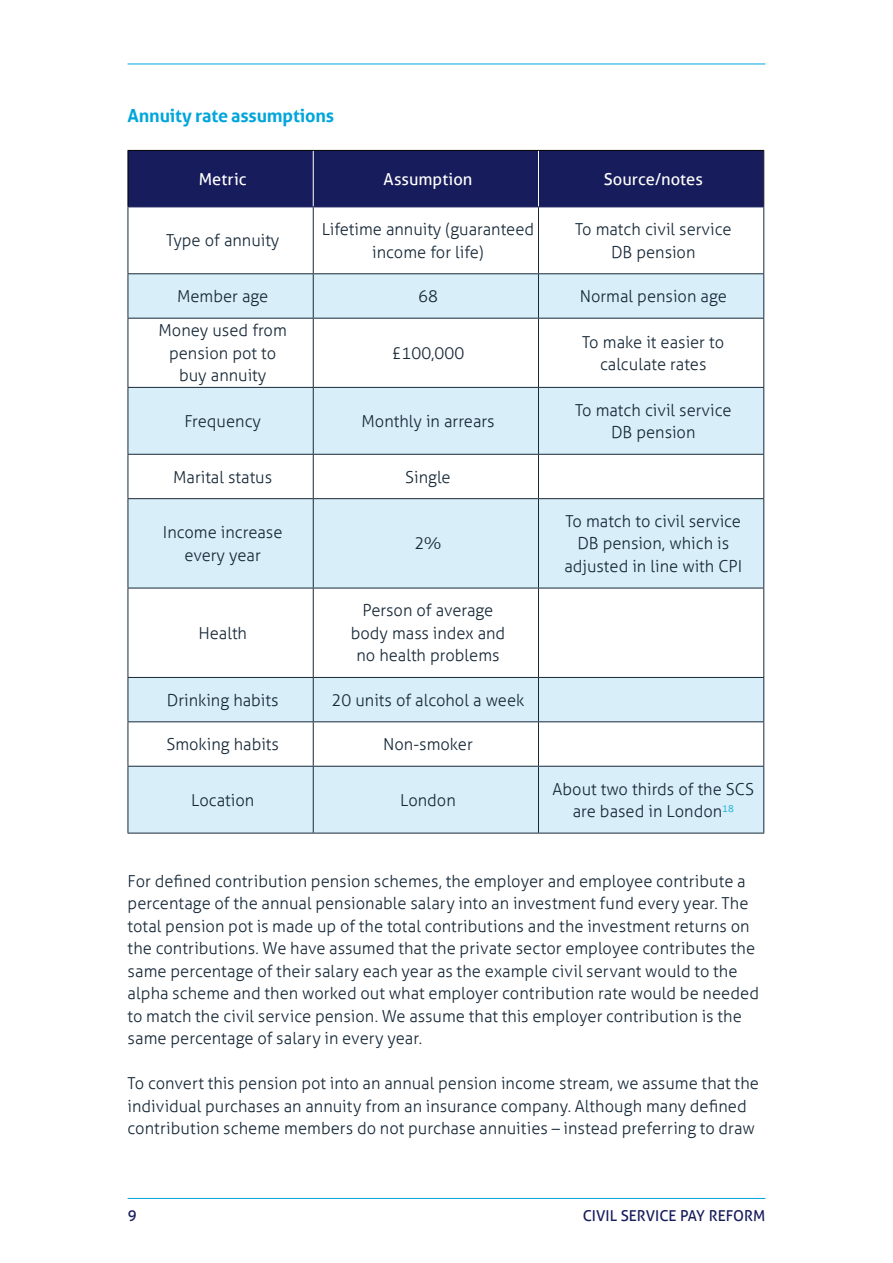
<style>
.page{position:relative;width:893px;height:1263px;background:#fff}
.page>*{position:absolute;margin:0;border:0;box-sizing:border-box;transform-origin:0 0}
.Body_heading_2___13{font:700 18px "Aller";letter-spacing:-.01em;color:#00a6db}
.Body_copy_11_15{font:300 16.5px/22.5px "Aller";color:#172938}
.Table_cells_L_align{font:300 16.5px/22.5px "Aller";color:#172938;text-align:center}
.Table_header_cells{font:16.5px "Aller";color:#fff}
.t1{font:15px "Aller";color:#171c5c}
</style>
<div class="page">
<hr style="left:128px;top:64px;width:637px;height:1px;background:#00a6db">
<hr style="left:128px;top:1198px;width:637px;height:1px;background:#00a6db">
<div style="left:129px;top:151px;width:634px;height:56px;background:#171c5c"></div>
<svg style="left:129px;top:274px;width:634px;height:559px;fill:#d8eef8"></svg>
<hr style="left:313px;top:151px;width:1px;height:56px;background:#fff">
<hr style="left:538px;top:151px;width:1px;height:56px;background:#fff">
<hr style="left:313px;top:207px;width:1px;height:66px;background:#172938">
<hr style="left:538px;top:207px;width:1px;height:66px;background:#172938">
<hr style="left:128px;top:273px;width:185px;height:1px;background:#172938">
<hr style="left:313px;top:273px;width:225px;height:1px;background:#172938">
<hr style="left:313px;top:274px;width:1px;height:44px;background:#172938">
<hr style="left:538px;top:273px;width:226px;height:1px;background:#172938">
<hr style="left:538px;top:274px;width:1px;height:44px;background:#172938">
<hr style="left:128px;top:318px;width:185px;height:1px;background:#172938">
<hr style="left:313px;top:318px;width:225px;height:1px;background:#172938">
<hr style="left:313px;top:319px;width:1px;height:68px;background:#172938">
<hr style="left:538px;top:318px;width:226px;height:1px;background:#172938">
<hr style="left:538px;top:319px;width:1px;height:68px;background:#172938">
<hr style="left:128px;top:387px;width:185px;height:1px;background:#172938">
<hr style="left:313px;top:387px;width:225px;height:1px;background:#172938">
<hr style="left:313px;top:388px;width:1px;height:66px;background:#172938">
<hr style="left:538px;top:387px;width:226px;height:1px;background:#172938">
<hr style="left:538px;top:388px;width:1px;height:66px;background:#172938">
<hr style="left:128px;top:454px;width:185px;height:1px;background:#172938">
<hr style="left:313px;top:454px;width:225px;height:1px;background:#172938">
<hr style="left:313px;top:455px;width:1px;height:43px;background:#172938">
<hr style="left:538px;top:454px;width:226px;height:1px;background:#172938">
<hr style="left:538px;top:455px;width:1px;height:43px;background:#172938">
<hr style="left:128px;top:498px;width:185px;height:1px;background:#172938">
<hr style="left:313px;top:498px;width:225px;height:1px;background:#172938">
<hr style="left:313px;top:499px;width:1px;height:89px;background:#172938">
<hr style="left:538px;top:498px;width:226px;height:1px;background:#172938">
<hr style="left:538px;top:499px;width:1px;height:89px;background:#172938">
<hr style="left:128px;top:588px;width:185px;height:1px;background:#172938">
<hr style="left:313px;top:588px;width:225px;height:1px;background:#172938">
<hr style="left:313px;top:588px;width:1px;height:89px;background:#172938">
<hr style="left:538px;top:588px;width:226px;height:1px;background:#172938">
<hr style="left:538px;top:588px;width:1px;height:89px;background:#172938">
<hr style="left:128px;top:677px;width:185px;height:1px;background:#172938">
<hr style="left:313px;top:677px;width:225px;height:1px;background:#172938">
<hr style="left:313px;top:678px;width:1px;height:43px;background:#172938">
<hr style="left:538px;top:677px;width:226px;height:1px;background:#172938">
<hr style="left:538px;top:678px;width:1px;height:43px;background:#172938">
<hr style="left:128px;top:721px;width:185px;height:1px;background:#172938">
<hr style="left:313px;top:721px;width:225px;height:1px;background:#172938">
<hr style="left:313px;top:722px;width:1px;height:44px;background:#172938">
<hr style="left:538px;top:721px;width:226px;height:1px;background:#172938">
<hr style="left:538px;top:722px;width:1px;height:44px;background:#172938">
<hr style="left:128px;top:766px;width:185px;height:1px;background:#172938">
<hr style="left:313px;top:766px;width:225px;height:1px;background:#172938">
<hr style="left:313px;top:767px;width:1px;height:66px;background:#172938">
<hr style="left:538px;top:766px;width:226px;height:1px;background:#172938">
<hr style="left:538px;top:767px;width:1px;height:66px;background:#172938">
<hr style="left:128px;top:207px;width:1px;height:66px;background:#172938">
<hr style="left:763px;top:207px;width:1px;height:66px;background:#172938">
<hr style="left:128px;top:274px;width:1px;height:44px;background:#172938">
<hr style="left:763px;top:274px;width:1px;height:44px;background:#172938">
<hr style="left:128px;top:319px;width:1px;height:68px;background:#172938">
<hr style="left:763px;top:319px;width:1px;height:68px;background:#172938">
<hr style="left:128px;top:388px;width:1px;height:66px;background:#172938">
<hr style="left:763px;top:388px;width:1px;height:66px;background:#172938">
<hr style="left:128px;top:455px;width:1px;height:43px;background:#172938">
<hr style="left:763px;top:455px;width:1px;height:43px;background:#172938">
<hr style="left:128px;top:499px;width:1px;height:89px;background:#172938">
<hr style="left:763px;top:499px;width:1px;height:89px;background:#172938">
<hr style="left:128px;top:588px;width:1px;height:89px;background:#172938">
<hr style="left:763px;top:588px;width:1px;height:89px;background:#172938">
<hr style="left:128px;top:678px;width:1px;height:43px;background:#172938">
<hr style="left:763px;top:678px;width:1px;height:43px;background:#172938">
<hr style="left:128px;top:722px;width:1px;height:44px;background:#172938">
<hr style="left:763px;top:722px;width:1px;height:44px;background:#172938">
<hr style="left:128px;top:767px;width:1px;height:66px;background:#172938">
<hr style="left:763px;top:767px;width:1px;height:66px;background:#172938">
<hr style="left:128px;top:833px;width:185px;height:1px;background:#172938">
<hr style="left:313px;top:833px;width:225px;height:1px;background:#172938">
<hr style="left:538px;top:833px;width:226px;height:1px;background:#172938">
<hr style="left:128px;top:150px;width:185px;height:1px;background:#000">
<hr style="left:313px;top:150px;width:225px;height:1px;background:#000">
<hr style="left:538px;top:150px;width:226px;height:1px;background:#000">
<hr style="left:128px;top:151px;width:1px;height:56px;background:#000">
<hr style="left:763px;top:151px;width:1px;height:56px;background:#231f20">
<hr style="left:128px;top:207px;width:185px;height:1px;background:#171c5c">
<hr style="left:313px;top:207px;width:225px;height:1px;background:#171c5c">
<hr style="left:538px;top:207px;width:226px;height:1px;background:#171c5c">
<p class="Body_heading_2___13" style="left:128px;top:104px;width:208px">Annuity rate assumptions</p>
<p class="Table_header_cells" style="left:199px;top:169px;width:49px">Metric</p>
<p class="Table_header_cells" style="left:384px;top:169px;width:90px">Assumption</p>
<p class="Table_header_cells" style="left:604px;top:169px;width:101px">Source/notes</p>
<p class="Table_cells_L_align" style="left:166px;top:229px;width:115px">Type of annuity</p>
<p class="Table_cells_L_align" style="left:322px;top:218px;width:214px">Lifetime annuity (guaranteed income for life)</p>
<p class="Table_cells_L_align" style="left:575px;top:218px;width:158px">To match civil service<br>DB pension</p>
<p class="Table_cells_L_align" style="left:177px;top:285px;width:93px">Member age</p>
<p class="Table_cells_L_align" style="left:418px;top:285px;width:21px">68</p>
<p class="Table_cells_L_align" style="left:580px;top:285px;width:149px">Normal pension age</p>
<p class="Table_cells_L_align" style="left:159px;top:319px;width:130px">Money used from pension pot to buy annuity</p>
<p class="Table_cells_L_align" style="left:392px;top:342px;width:74px">£100,000</p>
<p class="Table_cells_L_align" style="left:582px;top:330px;width:143px">To make it easier to calculate rates</p>
<p class="Table_cells_L_align" style="left:184px;top:410px;width:78px">Frequency</p>
<p class="Table_cells_L_align" style="left:361px;top:410px;width:135px">Monthly in arrears</p>
<p class="Table_cells_L_align" style="left:575px;top:399px;width:158px">To match civil service<br>DB pension</p>
<p class="Table_cells_L_align" style="left:173px;top:465px;width:101px">Marital status</p>
<p class="Table_cells_L_align" style="left:405px;top:465px;width:47px">Single</p>
<p class="Table_cells_L_align" style="left:163px;top:521px;width:121px">Income increase every year</p>
<p class="Table_cells_L_align" style="left:414px;top:532px;width:29px">2%</p>
<p class="Table_cells_L_align" style="left:564px;top:510px;width:179px">To match to civil service<br>DB pension, which is adjusted in line with CPI</p>
<p class="Table_cells_L_align" style="left:198px;top:622px;width:50px">Health</p>
<p class="Table_cells_L_align" style="left:351px;top:599px;width:156px">Person of average body mass index and no health problems</p>
<p class="Table_cells_L_align" style="left:167px;top:689px;width:113px">Drinking habits</p>
<p class="Table_cells_L_align" style="left:332px;top:689px;width:194px">20 units of alcohol a week</p>
<p class="Table_cells_L_align" style="left:166px;top:733px;width:114px">Smoking habits</p>
<p class="Table_cells_L_align" style="left:383px;top:733px;width:91px">Non-smoker</p>
<p class="Table_cells_L_align" style="left:191px;top:789px;width:65px">Location</p>
<p class="Table_cells_L_align" style="left:400px;top:789px;width:57px">London</p>
<p class="Table_cells_L_align" style="left:552px;top:777px;width:203px">About two thirds of the SCS are based in London<sup>18</sup></p>
<p class="Body_copy_11_15" style="left:128px;top:869px;width:633px">For defined contribution pension schemes, the employer and employee contribute a percentage of the annual pensionable salary into an investment fund every year. The total pension pot is made up of the total contributions and the investment returns on the contributions. We have assumed that the private sector employee contributes the same percentage of their salary each year as the example civil servant would to the alpha scheme and then worked out what employer contribution rate would be needed to match the civil service pension. We assume that this employer contribution is the same percentage of salary in every year.</p>
<p class="Body_copy_11_15" style="left:128px;top:1072px;width:633px">To convert this pension pot into an annual pension income stream, we assume that the individual purchases an annuity from an insurance company. Although many defined contribution scheme members do not purchase annuities – instead preferring to draw</p>
<p class="t1" style="left:128px;top:1206px;width:10px">9</p>
<p class="t1" style="left:583px;top:1206px;width:184px">CIVIL SERVICE PAY REFORM</p>
</div>
